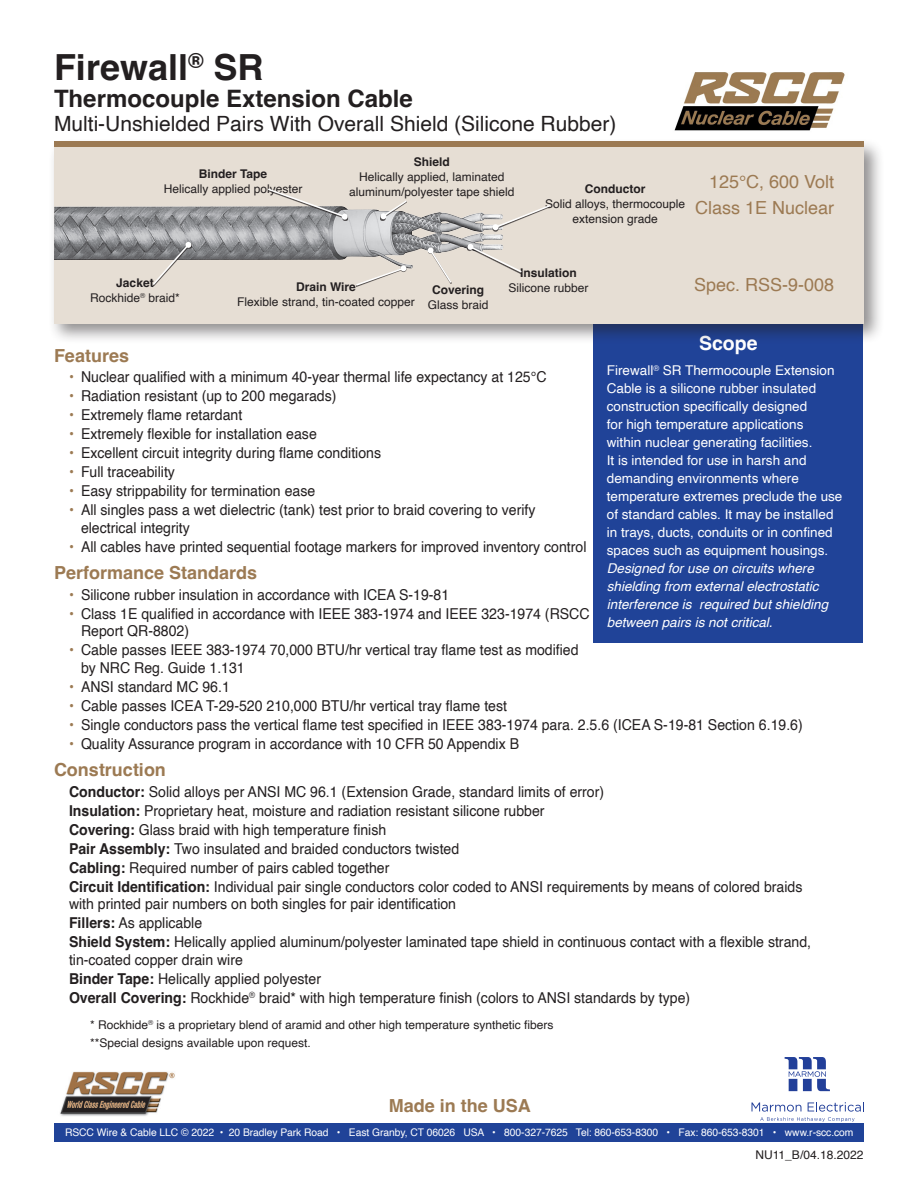
<style>
.page{position:relative;width:918px;height:1188px;background:#fff}
.page>*{position:absolute;margin:0;border:0;box-sizing:border-box;transform-origin:0 0}
.Product_title_left{font:700 36px "Helvetica";color:#231f20}
.Product_subtitle_lef{font:700 24px "Helvetica";color:#231f20}
.Product_subtitle2_le{font:21px "Helvetica";color:#231f20}
.t1{font:700 19.5px "Helvetica";color:#fff}
.Subheads_tight_fit{font:700 18px "Helvetica";color:#9c7a53}
.Specs{font:18px "Helvetica";color:#9c7a53}
.Body_text_tight_90{font:15px/17.5px "Helvetica";color:#231f20;scale:.94 1}
.t2{font:13.5px/18px "Helvetica";color:#fff}
.t3{font:italic 13.5px/18px "Helvetica";color:#fff}
.Callout{font:12px/15px "Helvetica";color:#231f20;text-align:center}
.note{font:12px "Helvetica";color:#231f20}
.Callout-2{font:700 12px "Helvetica";color:#231f20}
.t4{font:10.5px "Helvetica";letter-spacing:-.005em;color:#fff}
.s1{color:#9c7a53}
.s2{font-weight:700}
</style>
<div class="page">
<div style="left:54px;top:1124px;width:810px;height:18px;background:#204398"></div>
<img style="left:60px;top:1071px;width:115px;height:45px">
<svg style="left:785px;top:1057px;width:45px;height:34px"></svg>
<svg style="left:752px;top:1102px;width:112px;height:20px"></svg>
<div style="left:593px;top:321px;width:270px;height:322px;background:#204398"></div>
<div style="left:48px;top:138px;width:837px;height:207px;background:#231f20;opacity:.5"></div>
<div style="left:54px;top:144px;width:810px;height:180px;background:#e6ded4"></div>
<img style="left:54px;top:206px;width:449px;height:63px">
<div style="left:54px;top:141px;width:810px;height:6px;background:#9c7a53"></div>
<img style="left:674px;top:72px;width:171px;height:59px">
<svg style="left:428px;top:247px;width:25px;height:37px"></svg>
<div style="left:492px;top:206px;width:58px;height:25px;background:#231f20;opacity:.75"></div>
<svg style="left:493px;top:205px;width:57px;height:25px"></svg>
<svg style="left:151px;top:242px;width:40px;height:44px"></svg>
<svg style="left:354px;top:265px;width:53px;height:22px"></svg>
<div style="left:268px;top:190px;width:80px;height:31px;background:#231f20;opacity:.75"></div>
<svg style="left:266px;top:189px;width:82px;height:31px"></svg>
<svg style="left:467px;top:244px;width:55px;height:30px"></svg>
<div style="left:380px;top:201px;width:27px;height:19px;background:#231f20;opacity:.75"></div>
<svg style="left:380px;top:200px;width:29px;height:19px"></svg>
<p class="Product_title_left" style="left:54px;top:45px;width:211px">Firewall<sup>®</sup> SR</p>
<p class="Product_subtitle_lef" style="left:54px;top:83px;width:360px">Thermocouple Extension Cable</p>
<p class="Product_subtitle2_le" style="left:54px;top:107px;width:564px">Multi-Unshielded Pairs With Overall Shield (Silicone Rubber)</p>
<p class="Callout-2" style="left:199px;top:166px;width:70px">Binder Tape</p>
<p class="Callout" style="left:164px;top:181px;width:140px">Helically applied polyester</p>
<p class="Callout-2" style="left:414px;top:154px;width:38px">Shield</p>
<p class="Callout" style="left:349px;top:169px;width:167px">Helically applied, laminated aluminum/polyester tape shield</p>
<p class="Callout-2" style="left:585px;top:182px;width:62px">Conductor</p>
<p class="Callout" style="left:545px;top:197px;width:142px">Solid alloys, thermocouple extension grade</p>
<p class="Specs" style="left:709px;top:168px;width:127px">125°C, 600 Volt</p>
<p class="Specs" style="left:695px;top:194px;width:141px">Class 1E Nuclear</p>
<p class="Callout-2" style="left:116px;top:276px;width:39px">Jacket</p>
<p class="Callout" style="left:90px;top:291px;width:91px">Rockhide<sup>®</sup> braid*</p>
<p class="Callout-2" style="left:296px;top:279px;width:61px">Drain Wire</p>
<p class="Callout" style="left:237px;top:295px;width:179px">Flexible strand, tin-coated copper</p>
<p class="Callout-2" style="left:520px;top:265px;width:58px">Insulation</p>
<p class="Callout-2" style="left:432px;top:282px;width:54px">Covering</p>
<p class="Callout" style="left:508px;top:280px;width:82px">Silicone rubber</p>
<p class="Callout" style="left:428px;top:297px;width:62px">Glass braid</p>
<p class="Specs" style="left:694px;top:271px;width:142px">Spec. RSS-9-008</p>
<h3 class="t1" style="left:699px;top:331px;width:60px">Scope</h3>
<p class="t2" style="left:607px;top:362px;width:237px">Firewall<sup>®</sup> SR Thermocouple Extension Cable is a silicone rubber insulated construction specifically designed<br>for high temperature applications<br>within nuclear generating facilities.<br>It is intended for use in harsh and demanding environments where temperature extremes preclude the use of standard cables. It may be installed in trays, ducts, conduits or in confined spaces such as equipment housings.</p>
<p class="t3" style="left:607px;top:560px;width:223px">Designed for use on circuits where shielding from external electrostatic interference is required but shielding between pairs is not critical.</p>
<p class="Subheads_tight_fit" style="left:54px;top:344px;width:77px">Features</p>
<p class="Body_text_tight_90" style="left:69px;top:368px;width:510px"><span class="s1">•</span> Nuclear qualified with a minimum 40-year thermal life expectancy at 125°C</p>
<p class="Body_text_tight_90" style="left:69px;top:388px;width:286px"><span class="s1">•</span> Radiation resistant (up to 200 megarads)</p>
<p class="Body_text_tight_90" style="left:69px;top:407px;width:186px"><span class="s1">•</span> Extremely flame retardant</p>
<p class="Body_text_tight_90" style="left:69px;top:426px;width:265px"><span class="s1">•</span> Extremely flexible for installation ease</p>
<p class="Body_text_tight_90" style="left:69px;top:445px;width:334px"><span class="s1">•</span> Excellent circuit integrity during flame conditions</p>
<p class="Body_text_tight_90" style="left:69px;top:464px;width:114px"><span class="s1">•</span> Full traceability</p>
<p class="Body_text_tight_90" style="left:69px;top:483px;width:264px"><span class="s1">•</span> Easy strippability for termination ease</p>
<p class="Body_text_tight_90" style="left:81px;top:502px;width:485px;text-indent:-12px"><span class="s1">•</span> All singles pass a wet dielectric (tank) test prior to braid covering to verify electrical integrity</p>
<p class="Body_text_tight_90" style="left:69px;top:538px;width:552px"><span class="s1">•</span> All cables have printed sequential footage markers for improved inventory control</p>
<p class="Subheads_tight_fit" style="left:54px;top:562px;width:205px">Performance Standards</p>
<p class="Body_text_tight_90" style="left:69px;top:586px;width:406px"><span class="s1">•</span> Silicone rubber insulation in accordance with ICEA S-19-81</p>
<p class="Body_text_tight_90" style="left:81px;top:605px;width:543px;text-indent:-12px"><span class="s1">•</span> Class 1E qualified in accordance with IEEE 383-1974 and IEEE 323-1974 (RSCC<br>Report QR-8802)</p>
<p class="Body_text_tight_90" style="left:81px;top:642px;width:531px;text-indent:-12px"><span class="s1">•</span> Cable passes IEEE 383-1974 70,000 BTU/hr vertical tray flame test as modified by NRC Reg. Guide 1.131</p>
<p class="Body_text_tight_90" style="left:69px;top:678px;width:173px"><span class="s1">•</span> ANSI standard MC 96.1</p>
<p class="Body_text_tight_90" style="left:69px;top:697px;width:468px"><span class="s1">•</span> Cable passes ICEA T-29-520 210,000 BTU/hr vertical tray flame test</p>
<p class="Body_text_tight_90" style="left:69px;top:716px;width:782px"><span class="s1">•</span> Single conductors pass the vertical flame test specified in IEEE 383-1974 para. 2.5.6 (ICEA S-19-81 Section 6.19.6)</p>
<p class="Body_text_tight_90" style="left:69px;top:735px;width:480px"><span class="s1">•</span> Quality Assurance program in accordance with 10 CFR 50 Appendix B</p>
<p class="Subheads_tight_fit" style="left:54px;top:759px;width:113px">Construction</p>
<p class="Body_text_tight_90" style="left:69px;top:783px;width:571px"><span class="s2">Conductor:</span> Solid alloys per ANSI MC 96.1 (Extension Grade, standard limits of error)</p>
<p class="Body_text_tight_90" style="left:69px;top:802px;width:507px"><span class="s2">Insulation:</span> Proprietary heat, moisture and radiation resistant silicone rubber</p>
<p class="Body_text_tight_90" style="left:69px;top:821px;width:339px"><span class="s2">Covering:</span> Glass braid with high temperature finish</p>
<p class="Body_text_tight_90" style="left:69px;top:840px;width:417px"><span class="s2">Pair Assembly:</span> Two insulated and braided conductors twisted</p>
<p class="Body_text_tight_90" style="left:69px;top:859px;width:342px"><span class="s2">Cabling:</span> Required number of pairs cabled together</p>
<p class="Body_text_tight_90" style="left:69px;top:878px;width:782px"><span class="s2">Circuit Identification:</span> Individual pair single conductors color coded to ANSI requirements by means of colored braids with printed pair numbers on both singles for pair identification</p>
<p class="Body_text_tight_90" style="left:69px;top:915px;width:143px"><span class="s2">Fillers:</span> As applicable</p>
<p class="Body_text_tight_90" style="left:69px;top:934px;width:791px"><span class="s2">Shield System:</span> Helically applied aluminum/polyester laminated tape shield in continuous contact with a flexible strand, tin-coated copper drain wire</p>
<p class="Body_text_tight_90" style="left:69px;top:970px;width:270px"><span class="s2">Binder Tape:</span> Helically applied polyester</p>
<p class="Body_text_tight_90" style="left:69px;top:989px;width:662px"><span class="s2">Overall Covering:</span> Rockhide<sup>®</sup> braid* with high temperature finish (colors to ANSI standards by type)</p>
<p class="note" style="left:90px;top:1015px;width:465px">* Rockhide<sup>®</sup> is a proprietary blend of aramid and other high temperature synthetic fibers</p>
<p class="note" style="left:90px;top:1033px;width:222px">**Special designs available upon request.</p>
<p class="Subheads_tight_fit" style="left:389px;top:1094px;width:144px">Made in the USA</p>
<p class="t4" style="left:65px;top:1125px;width:790px">RSCC Wire &amp; Cable LLC © 2022 • 20 Bradley Park Road • East Granby, CT 06026 USA • 800-327-7625 Tel: 860-653-8300 • Fax: 860-653-8301 • www.r-scc.com</p>
<p class="note" style="left:756px;top:1145px;width:109px">NU11_B/04.18.2022</p>
</div>
